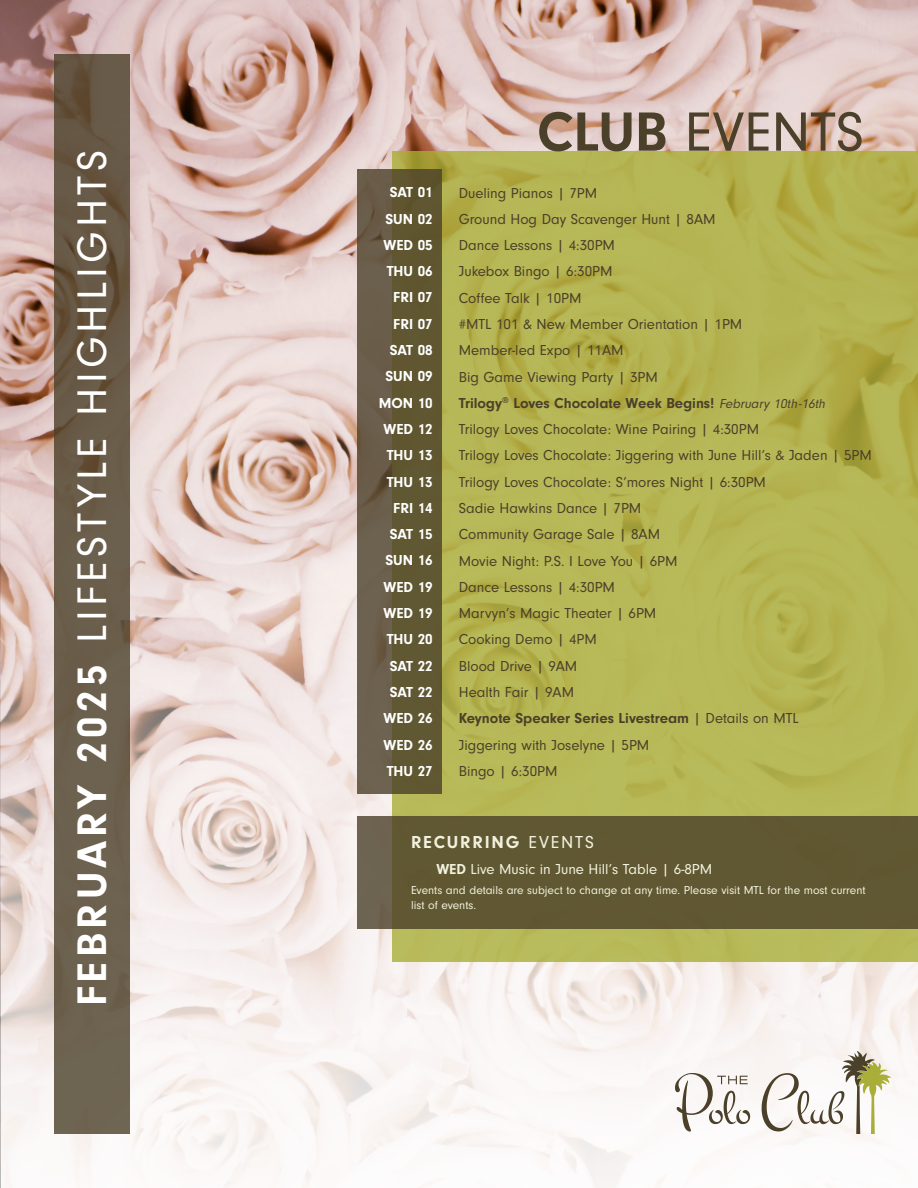
<style>
.page{position:relative;width:918px;height:1188px;background:#fff}
.page>*{position:absolute;margin:0;border:0;box-sizing:border-box;transform-origin:0 0}
.t1{font:57.3px "Neuzeit Gro";letter-spacing:.005em;color:#4b4029}
.t2{font:42.9px "Neuzeit Gro";letter-spacing:.1em;color:#fff}
.t3{font:700 18px "Neuzeit Gro";letter-spacing:.1em;color:#fff}
.t4{font:15px/26.2px "Neuzeit Gro";color:#4b4029}
.t5{font:700 15px "Neuzeit Gro";color:#fff}
.t6{font:15px "Neuzeit Gro";color:#fff}
.t7{font:12px/14.4px "Neuzeit Gro";color:#fff}
.s1{font-weight:700}
.s2{font-style:italic;font-size:13.5px}
.s3{font-weight:400}
</style>
<div class="page">
<img style="left:0;top:0;width:918px;height:1188px">
<svg style="left:393px;top:151px;width:525px;height:810px;background:#b5b553"></svg>
<div style="left:357px;top:169px;width:84px;height:625px;background:linear-gradient(to right,#6c604f,#5c5529)"></div>
<div style="left:357px;top:816px;width:561px;height:113px;background:#605832"></div>
<svg style="left:54px;top:54px;width:76px;height:1080px;background:#695c49"></svg>
<svg style="left:762px;top:1050px;width:131px;height:84px"></svg>
<svg style="left:675px;top:1073px;width:75px;height:59px"></svg>
<p class="t2" style="left:69px;top:1006px;width:857px;rotate:-90deg"><span class="s1">FEBRUARY 2025</span> LIFESTYLE HIGHLIGHTS</p>
<p class="t5" style="left:390px;top:184px;width:44px">SAT 01</p>
<p class="t5" style="left:385px;top:210px;width:49px">SUN 02</p>
<p class="t5" style="left:384px;top:236px;width:51px">WED 05</p>
<p class="t5" style="left:387px;top:263px;width:48px">THU 06</p>
<p class="t5" style="left:393px;top:289px;width:41px">FRI 07</p>
<p class="t5" style="left:393px;top:315px;width:41px">FRI 07</p>
<p class="t5" style="left:390px;top:342px;width:44px">SAT 08</p>
<p class="t5" style="left:385px;top:368px;width:49px">SUN 09</p>
<p class="t5" style="left:379px;top:394px;width:56px">MON 10</p>
<p class="t5" style="left:384px;top:421px;width:51px">WED 12</p>
<p class="t5" style="left:387px;top:447px;width:48px">THU 13</p>
<p class="t5" style="left:387px;top:473px;width:48px">THU 13</p>
<p class="t5" style="left:393px;top:499px;width:41px">FRI 14</p>
<p class="t5" style="left:390px;top:526px;width:44px">SAT 15</p>
<p class="t5" style="left:385px;top:552px;width:49px">SUN 16</p>
<p class="t5" style="left:384px;top:578px;width:51px">WED 19</p>
<p class="t5" style="left:384px;top:605px;width:51px">WED 19</p>
<p class="t5" style="left:387px;top:631px;width:48px">THU 20</p>
<p class="t5" style="left:390px;top:657px;width:44px">SAT 22</p>
<p class="t5" style="left:390px;top:684px;width:44px">SAT 22</p>
<p class="t5" style="left:384px;top:710px;width:51px">WED 26</p>
<p class="t5" style="left:384px;top:736px;width:51px">WED 26</p>
<p class="t5" style="left:387px;top:762px;width:48px">THU 27</p>
<p class="t1" style="left:537px;top:101px;width:328px"><span class="s1">CLUB</span> EVENTS</p>
<p class="t4" style="left:459px;top:180px;width:415px">Dueling Pianos | 7PM<br>Ground Hog Day Scavenger Hunt | 8AM<br>Dance Lessons | 4:30PM<br>Jukebox Bingo | 6:30PM<br>Coffee Talk | 10PM<br>#MTL 101 &amp; New Member Orientation | 1PM<br>Member-led Expo | 11AM<br>Big Game Viewing Party | 3PM<br><span class="s1">Trilogy</span><sup>®</sup> <span class="s1">Loves Chocolate Week Begins!</span> <span class="s2">February 10th-16th<br></span>Trilogy Loves Chocolate: Wine Pairing | 4:30PM<br>Trilogy Loves Chocolate: Jiggering with June Hill’s &amp; Jaden | 5PM<br>Trilogy Loves Chocolate: S’mores Night | 6:30PM<br>Sadie Hawkins Dance | 7PM<br>Community Garage Sale | 8AM<br>Movie Night: P.S. I Love You | 6PM<br>Dance Lessons | 4:30PM<br>Marvyn’s Magic Theater | 6PM<br>Cooking Demo | 4PM<br>Blood Drive | 9AM<br>Health Fair | 9AM<br><span class="s1">Keynote Speaker Series Livestream</span> | Details on MTL<br>Jiggering with Joselyne | 5PM<br>Bingo | 6:30PM</p>
<p class="t3" style="left:411px;top:832px;width:184px">RECURRING <span class="s3">EVENTS</span></p>
<p class="t6" style="left:436px;top:861px;width:277px"><span class="s1">WED</span> Live Music in June Hill’s Table | 6-8PM</p>
<p class="t7" style="left:411px;top:883px;width:456px">Events and details are subject to change at any time. Please visit MTL for the most current list of events.</p>
</div>
